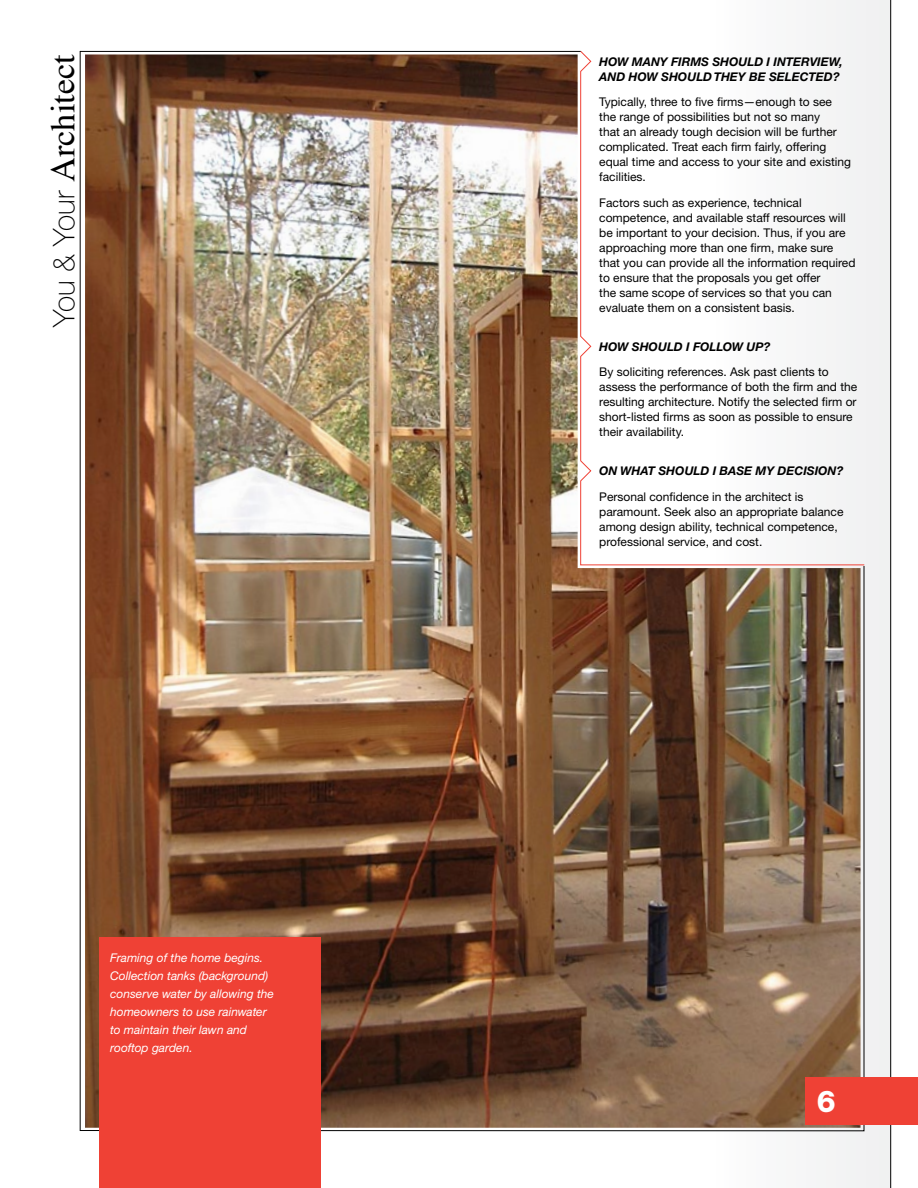
<style>
.page{position:relative;width:918px;height:1188px;background:#fff}
.page>*{position:absolute;margin:0;border:0;box-sizing:border-box;transform-origin:0 0}
.t1{font:34.5px "Times";color:#000}
.t2{font:800 30px "Helvetica Neue";color:#fff}
.t3{font:12px/15px "Helvetica Neue";color:#000}
.t4{font:italic 12px/18px "Helvetica Neue CE";color:#fff}
.t5{font:italic 700 12px "Helvetica Neue CE";color:#000}
.s1{font-family:"Helvetica Neue";font-weight:100;font-size:30px}
</style>
<div class="page">
<div style="left:601px;top:0;width:289px;height:1188px;background:linear-gradient(to right,#fff,#eceded)"></div>
<hr style="left:890px;top:0;width:1px;height:1188px;background:#000">
<svg style="left:580px;top:50px;width:285px;height:515px"></svg>
<img style="left:85px;top:54px;width:776px;height:1074px">
<div style="left:805px;top:1077px;width:113px;height:47px;background:#ef4135"></div>
<div style="left:99px;top:938px;width:222px;height:250px;background:#ef4135"></div>
<h1 class="t1" style="left:31px;top:327px;width:274px;rotate:-90deg"><span class="s1">You &amp; Your</span> Architect</h1>
<p class="t4" style="left:110px;top:949px;width:165px">Framing of the home begins.<br>Collection tanks (background) conserve water by allowing the homeowners to use rainwater to maintain their lawn and rooftop garden.</p>
<p class="t5" style="left:599px;top:54px;width:123px">HOW MANY FIRMS SHOULD</p>
<p class="t5" style="left:767px;top:54px;width:16px">I INTER</p>
<p class="t5" style="left:810px;top:54px;width:35px">VIEW,</p>
<p class="t5" style="left:599px;top:69px;width:10px">AND</p>
<p class="t5" style="left:629px;top:69px;width:12px">HOW</p>
<p class="t5" style="left:661px;top:69px;width:10px">SHOULD</p>
<p class="t5" style="left:714px;top:69px;width:9px">THE</p>
<p class="t5" style="left:738px;top:69px;width:41px">Y BE SELECTED</p>
<p class="t5" style="left:833px;top:69px;width:8px">?</p>
<p class="t3" style="left:599px;top:94px;width:253px">Typically, three to five firms—enough to see the range of possibilities but not so many<br>that an already tough decision will be further complicated. Treat each firm fairly, offering equal time and access to your site and existing facilities.</p>
<p class="t3" style="left:599px;top:195px;width:258px">Factors such as experience, technical competence, and available staff resources will be important to your decision. Thus, if you are approaching more than one firm, make sure that you can provide all the information required to ensure that the proposals you get offer<br>the same scope of services so that you can evaluate them on a consistent basis.</p>
<p class="t5" style="left:599px;top:339px;width:43px">HOW SHOULD</p>
<p class="t5" style="left:686px;top:339px;width:17px">I FOLLOW</p>
<p class="t5" style="left:747px;top:339px;width:25px">UP ?</p>
<p class="t3" style="left:599px;top:364px;width:259px">By soliciting references. Ask past clients to assess the performance of both the firm and the resulting architecture. Notify the selected firm or short-listed firms as soon as possible to ensure their availability.</p>
<p class="t5" style="left:599px;top:463px;width:31px">ONWHAT</p>
<p class="t5" style="left:658px;top:463px;width:10px">SHOULD</p>
<p class="t5" style="left:713px;top:463px;width:25px">I BASE</p>
<p class="t5" style="left:756px;top:463px;width:31px">MY DECISION</p>
<p class="t5" style="left:836px;top:463px;width:8px">?</p>
<p class="t3" style="left:599px;top:489px;width:246px">Personal confidence in the architect is paramount. Seek also an appropriate balance among design ability, technical competence, professional service, and cost.</p>
<h2 class="t2" style="left:817px;top:1083px;width:20px">6</h2>
</div>
